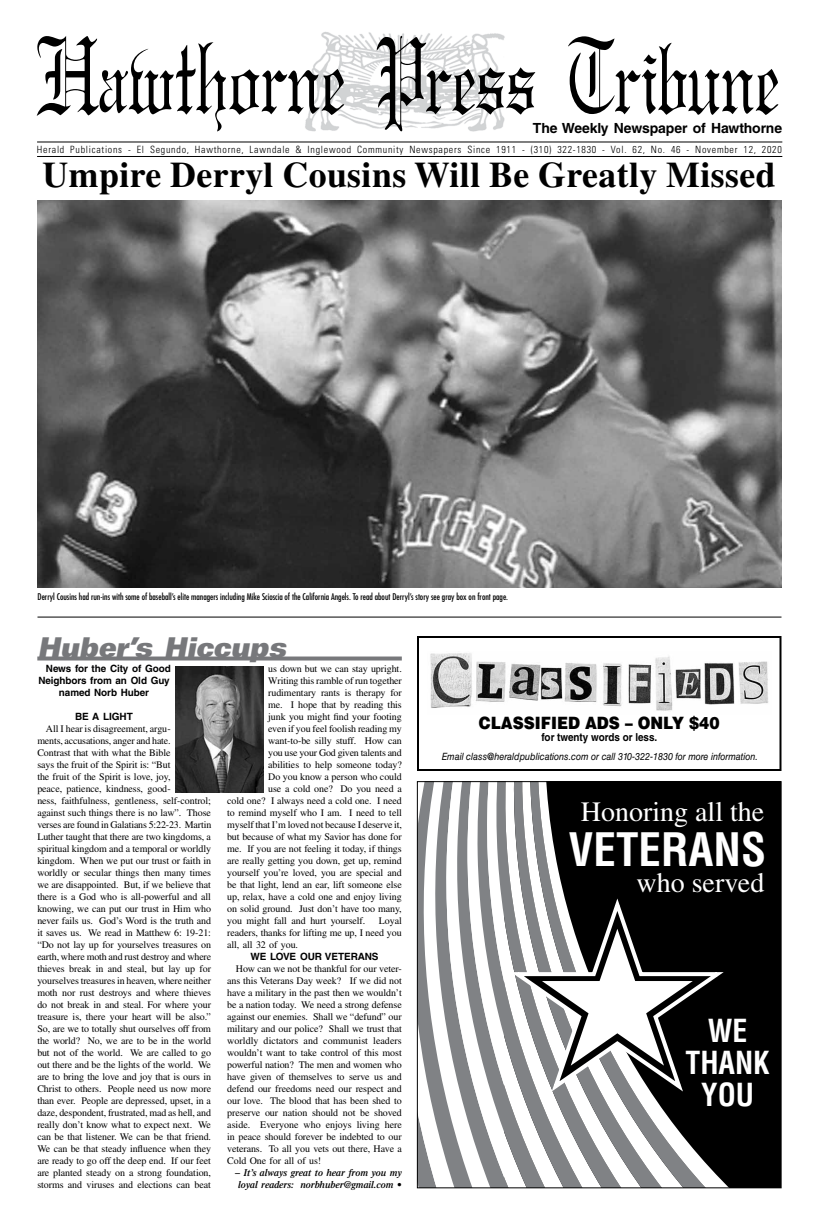
<style>
.page{position:relative;width:819px;height:1224px;background:#fff}
.page>*{position:absolute;margin:0;border:0;box-sizing:border-box;transform-origin:0 0}
.t1{font:100px "Gregorian";letter-spacing:-.01em;color:#000;scale:.78 1}
.t2{font:700 condensed 45px "Helvetica LT Std";color:#fff}
.t3{font:700 36px "Times LT Std";letter-spacing:.01em;color:#000}
.t4{font:700 condensed 31px/32px "Helvetica LT Std";color:#fff;text-align:center;scale:.96 1}
.t5{font:28px "Times LT Std";color:#fff}
.t6{font:italic 27.3px "Univers LT Std X Black Ex";color:#77787b;scale:.77 1}
.t7{font:900 17px "Helvetica LT Std";color:#000;scale:.9 1}
.t8{font:700 14px "Helvetica LT Std";letter-spacing:-.01em;color:#000}
.t9{font:700 11px "Helvetica LT Std";color:#000;scale:.9 1}
.t10{font:10px/12px "Times LT Std";letter-spacing:-.01em;color:#000;text-align:justify}
.t11{font:300 condensed 10px "Univers LT Std";letter-spacing:.075em;color:#000}
.t12{font:700 10px "Helvetica LT Std";letter-spacing:-.01em;color:#000}
.t13{font:italic 10px "Helvetica LT Std";color:#000;scale:.9 1}
.t14{font:italic 600 10px/12px "Times LT Std";letter-spacing:-.01em;color:#000;text-align:center}
.t15{font:condensed 9px "Futura Std";color:#000}
</style>
<div class="page">
<img style="left:305px;top:32px;width:200px;height:100px">
<hr style="left:37px;top:141px;width:745px;height:1px;background:#000">
<hr style="left:37px;top:156px;width:745px;height:1px;background:#000">
<svg style="left:37px;top:657px;width:365px;height:4px"></svg>
<img style="left:175px;top:666px;width:89px;height:127px">
<svg style="left:421px;top:783px;width:16px;height:403px"></svg>
<svg style="left:437px;top:783px;width:15px;height:397px;fill:#808285"></svg>
<svg style="left:452px;top:783px;width:15px;height:403px"></svg>
<svg style="left:467px;top:783px;width:9px;height:403px"></svg>
<svg style="left:476px;top:783px;width:9px;height:390px;fill:#808285"></svg>
<svg style="left:485px;top:783px;width:9px;height:403px"></svg>
<svg style="left:494px;top:783px;width:9px;height:403px"></svg>
<svg style="left:535px;top:783px;width:245px;height:403px;background:#343435"></svg>
<div style="left:417px;top:781px;width:365px;height:407px;border:1px solid #000"></div>
<svg style="left:505px;top:900px;width:225px;height:197px"></svg>
<svg style="left:517px;top:905px;width:200px;height:181px"></svg>
<div style="left:417px;top:636px;width:365px;height:135px;border:2px solid #000"></div>
<img style="left:430px;top:653px;width:339px;height:58px">
<img style="left:37px;top:200px;width:745px;height:388px">
<hr style="left:37px;top:617px;width:745px;height:1px;background:#000">
<h1 class="t1" style="left:36px;top:22px;width:956px">Hawthorne Press Tribune</h1>
<p class="t11" style="left:37px;top:143px;width:747px">Herald Publications - El Segundo, Hawthorne, Lawndale &amp; Inglewood Community Newspapers Since 1911 - (310) 322-1830 - Vol. 62, No. 46 - November 12, 2020</p>
<h3 class="t8" style="left:533px;top:119px;width:251px">The Weekly Newspaper of Hawthorne</h3>
<h3 class="t3" style="left:43px;top:153px;width:734px">Umpire Derryl Cousins Will Be Greatly Missed</h3>
<p class="t15" style="left:37px;top:591px;width:472px">Derryl Cousins had run-ins with some of baseball’s elite managers including Mike Scioscia of the California Angels. To read about Derryl’s story see gray box on front page.</p>
<h3 class="t6" style="left:37px;top:631px;width:332px">Huber’s Hiccups</h3>
<p class="t12" style="left:46px;top:663px;width:126px">News for the City of Good</p>
<p class="t12" style="left:38px;top:675px;width:133px">Neighbors from an Old Guy</p>
<p class="t12" style="left:59px;top:687px;width:92px">named Norb Huber</p>
<p class="t12" style="left:75px;top:711px;width:59px">Be a Light</p>
<p class="t10" style="left:37px;top:723px;width:176px;text-align:left;text-indent:9px">All I hear is disagreement, argu-<br>ments, accusations, anger and hate.<br>Contrast that with what the Bible<br>says the fruit of the Spirit is: “But<br>the fruit of the Spirit is love, joy,<br>peace, patience, kindness, good-<br>ness, faithfulness, gentleness, self-control; against such things there is no law”. Those verses are found in Galatians 5:22-23. Martin Luther taught that there are two kingdoms, a spiritual kingdom and a temporal or worldly kingdom. When we put our trust or faith in worldly or secular things then many times we are disappointed. But, if we believe that there is a God who is all-powerful and all knowing, we can put our trust in Him who never fails us. God’s Word is the truth and it saves us. We read in Matthew 6: 19-21: “Do not lay up for yourselves treasures on earth, where moth and rust destroy and where thieves break in and steal, but lay up for yourselves treasures in heaven, where neither moth nor rust destroys and where thieves do not break in and steal. For where your treasure is, there your heart will be also.” So, are we to totally shut ourselves off from the world? No, we are to be in the world but not of the world. We are called to go out there and be the lights of the world. We are to bring the love and joy that is ours in Christ to others. People need us now more than ever. People are depressed, upset, in a daze, despondent, frustrated, mad as hell, and really don’t know what to expect next. We can be that listener. We can be that friend.<br>We can be that steady influence when they are ready to go off the deep end. If our feet are planted steady on a strong foundation, storms and viruses and elections can beat</p>
<p class="t10" style="left:268px;top:663px;width:135px">us down but we can stay upright.</p>
<p class="t10" style="left:268px;top:675px;width:135px">Writing this ramble of run together</p>
<p class="t10" style="left:268px;top:687px;width:135px">rudimentary rants is therapy for</p>
<p class="t10" style="left:268px;top:699px;width:135px">me. I hope that by reading this</p>
<p class="t10" style="left:268px;top:711px;width:135px">junk you might find your footing</p>
<p class="t10" style="left:268px;top:723px;width:135px">even if you feel foolish reading my</p>
<p class="t10" style="left:268px;top:735px;width:135px">want-to-be silly stuff. How can</p>
<p class="t10" style="left:268px;top:747px;width:135px">you use your God given talents and</p>
<p class="t10" style="left:268px;top:759px;width:135px">abilities to help someone today?</p>
<p class="t10" style="left:268px;top:771px;width:135px">Do you know a person who could</p>
<p class="t10" style="left:268px;top:783px;width:135px">use a cold one? Do you need a</p>
<p class="t10" style="left:227px;top:795px;width:176px">cold one? I always need a cold one. I need</p>
<p class="t10" style="left:227px;top:807px;width:176px">to remind myself who I am. I need to tell</p>
<p class="t10" style="left:227px;top:819px;width:176px">myself that I’m loved not because I deserve it,</p>
<p class="t10" style="left:227px;top:831px;width:176px">but because of what my Savior has done for</p>
<p class="t10" style="left:227px;top:843px;width:176px">me. If you are not feeling it today, if things</p>
<p class="t10" style="left:227px;top:855px;width:176px">are really getting you down, get up, remind</p>
<p class="t10" style="left:227px;top:867px;width:176px">yourself you’re loved, you are special and</p>
<p class="t10" style="left:227px;top:879px;width:176px">be that light, lend an ear, lift someone else</p>
<p class="t10" style="left:227px;top:891px;width:176px">up, relax, have a cold one and enjoy living</p>
<p class="t10" style="left:227px;top:903px;width:176px">on solid ground. Just don’t have too many,</p>
<p class="t10" style="left:227px;top:915px;width:140px">you might fall and hurt yourself.</p>
<p class="t10" style="left:227px;top:915px;width:176px;text-indent:152px">Loyal readers, thanks for lifting me up, I need you all, all 32 of you.</p>
<p class="t12" style="left:251px;top:951px;width:129px">We Love Our Veterans</p>
<p class="t10" style="left:227px;top:963px;width:176px;text-indent:9px">How can we not be thankful for our veter&shy;ans this Veterans Day week? If we did not have a military in the past then we wouldn’t be a nation today. We need a strong defense against our enemies. Shall we “defund” our military and our police? Shall we trust that worldly dictators and communist leaders wouldn’t want to take control of this most powerful nation? The men and women who have given of themselves to serve us and defend our freedoms need our respect and our love. The blood that has been shed to preserve our nation should not be shoved aside. Everyone who enjoys living here in peace should forever be indebted to our veterans. To all you vets out there, Have a Cold One for all of us!</p>
<p class="t14" style="left:235px;top:1167px;width:168px">– It’s always great to hear from you my loyal readers: norbhuber@gmail.com •</p>
<h3 class="t7" style="left:479px;top:711px;width:269px">CLASSIFIED ADS – ONLY $40</h3>
<p class="t9" style="left:542px;top:730px;width:130px">for twenty words or less.</p>
<p class="t13" style="left:442px;top:751px;width:353px">Email class@heraldpublications.com or call 310-322-1830 for more information.</p>
<h3 class="t5" style="left:581px;top:796px;width:185px">Honoring all the</h3>
<h2 class="t2" style="left:569px;top:822px;width:199px">VETERANS</h2>
<h3 class="t5" style="left:636px;top:867px;width:129px">who served</h3>
<h3 class="t4" style="left:685px;top:1015px;width:89px">WE<br>THANK<br>YOU</h3>
</div>
